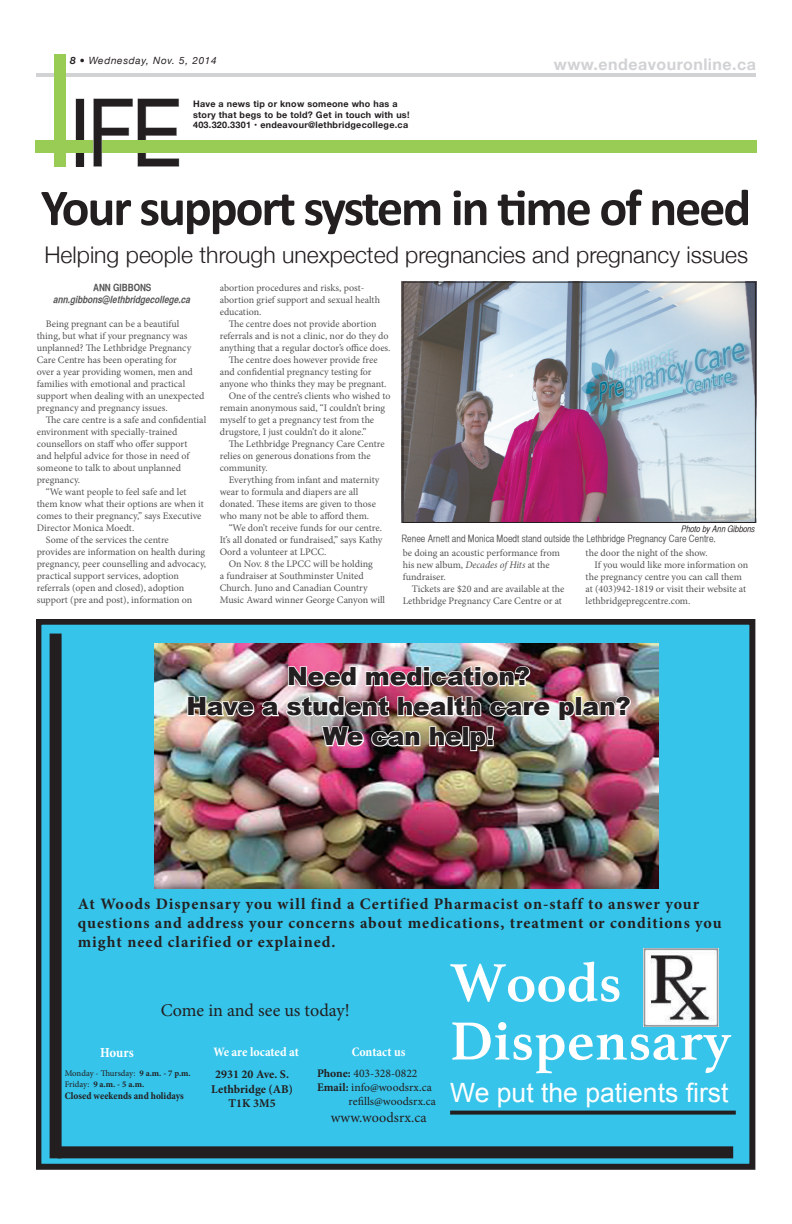
<style>
.page{position:relative;width:792px;height:1224px;background:#fff}
.page>*{position:absolute;margin:0;border:0;box-sizing:border-box;transform-origin:0 0}
.t1{font:94.4px "Helvetica Neue";color:#231f20;scale:.88 1}
.t2{font:700 56.6px/58.2px "Athelas";letter-spacing:.01em;color:#fff}
.t3{font:700 52px "Calibri";letter-spacing:-.04em;color:#231f20}
.t4{font:26.5px "Arial";color:#fff}
.t5{font:900 25px/30px "Arial";letter-spacing:-.01em;color:#231f20;text-align:center}
.t6{font:300 23px "Helvetica Neue";color:#231f20}
.t7{font:18px "Minion Pro";letter-spacing:-.005em;color:#231f20}
.t8{font:700 16px/19.2px "Minion Pro";letter-spacing:.06em;color:#231f20}
.t9{font:700 16px "Helvetica Neue";letter-spacing:.03em;color:#d1d2d4}
.t10{font:14.1px "Minion Pro";letter-spacing:.01em;color:#231f20}
.t11{font:700 condensed 14px "Minion Pro";letter-spacing:-.005em;color:#fff}
.t12{font:700 condensed 13px "Minion Pro";letter-spacing:-.005em;color:#fff}
.t13{font:700 11.9px/14.3px "Minion Pro";color:#231f20;text-align:center}
.t14{font:11.6px "Minion Pro";color:#231f20}
.t15{font:700 condensed 10.2px "Minion Pro";color:#231f20}
.t16{font:10px/12px "Minion Pro";color:#525352}
.t17{font:10px "Helvetica CY Plain";color:#525352}
.t18{font:italic 10px "Helvetica CY Bold";color:#525352}
.t19{font:italic 10px "Helvetica Neue";letter-spacing:.07em;color:#231f20}
.t20{font:10px "Helvetica CY Bold";color:#525352}
.t21{font:700 9px/10.8px "Helvetica Neue";letter-spacing:.03em;color:#231f20}
.t22{font:9px "Helvetica CY Oblique";color:#231f20}
.t23{font:8.7px/10.4px "Minion Pro";letter-spacing:-.005em;color:#231f20}
.s1{font-size:157.4px;color:#99cc54}
.s2{font-weight:700}
.s3{font-style:italic}
</style>
<div class="page">
<hr style="left:36px;top:73px;width:720px;height:4px;background:#d1d2d4">
<div style="left:35px;top:140px;width:49px;height:13px;background:#99cc53"></div>
<div style="left:78px;top:140px;width:43px;height:13px;background:#99cc54"></div>
<div style="left:76px;top:98px;width:8px;height:69px;border:1px solid #bcbdc0"></div>
<svg style="left:93px;top:98px;width:87px;height:69px"></svg>
<div style="left:121px;top:140px;width:636px;height:13px;background:#99cc54"></div>
<div style="left:36px;top:140px;width:49px;height:13px;background:#99cc54"></div>
<svg style="left:36px;top:620px;width:719px;height:550px;background:#35badd"></svg>
<div style="left:50px;top:634px;width:12px;height:524px;background:#231f20"></div>
<div style="left:58px;top:1146px;width:675px;height:12px;background:#231f20"></div>
<svg style="left:450px;top:1111px;width:286px;height:4px"></svg>
<img style="left:644px;top:948px;width:75px;height:79px">
<img style="left:155px;top:644px;width:504px;height:244px">
<svg style="left:287px;top:665px;width:71px;height:23px"></svg>
<img style="left:365px;top:664px;width:167px;height:24px">
<img style="left:186px;top:694px;width:446px;height:58px">
<img style="left:401px;top:282px;width:353px;height:241px">
<div style="left:402px;top:282px;width:354px;height:241px;border:1px solid #231f20"></div>
<h1 class="t1" style="left:44px;top:65px;width:158px"><span class="s1">l</span>IFE</h1>
<p class="t19" style="left:70px;top:54px;width:148px"><span class="s2">8</span> • Wednesday, Nov. 5, 2014</p>
<h3 class="t9" style="left:554px;top:52px;width:204px">www.endeavouronline.ca</h3>
<p class="t21" style="left:193px;top:98px;width:218px">Have a news tip or know someone who has a story that begs to be told? Get in touch with us!<br>403.320.3301 • endeavour@lethbridgecollege.ca</p>
<h3 class="t3" style="left:41px;top:175px;width:712px">Your support system in time of need</h3>
<h3 class="t6" style="left:44px;top:236px;width:705px">Helping people through unexpected pregnancies and pregnancy issues</h3>
<p class="t20" style="left:93px;top:281px;width:60px">ANN GIBBONS</p>
<p class="t18" style="left:54px;top:293px;width:138px">ann.gibbons@lethbridgecollege.ca</p>
<p class="t16" style="left:37px;top:318px;width:169px;text-indent:9px">Being pregnant can be a beautiful thing, but what if your pregnancy was unplanned? The Lethbridge Pregnancy Care Centre has been operating for<br>over a year providing women, men and families with emotional and practical support when dealing with an unexpected pregnancy and pregnancy issues.</p>
<p class="t16" style="left:46px;top:414px;width:162px">The care centre is a safe and confidential</p>
<p class="t16" style="left:37px;top:426px;width:142px">environment with specially-trained</p>
<p class="t16" style="left:37px;top:438px;width:152px">counsellors on staff who offer support</p>
<p class="t16" style="left:37px;top:450px;width:154px">and helpful advice for those in need of</p>
<p class="t16" style="left:37px;top:462px;width:146px">someone to talk to about unplanned</p>
<p class="t16" style="left:37px;top:474px;width:45px">pregnancy.</p>
<p class="t16" style="left:46px;top:486px;width:142px">“We want people to feel safe and let</p>
<p class="t16" style="left:37px;top:498px;width:169px">them know what their options are when it</p>
<p class="t16" style="left:37px;top:510px;width:166px">comes to their pregnancy,” says Executive</p>
<p class="t16" style="left:37px;top:522px;width:99px">Director Monica Moedt.</p>
<p class="t16" style="left:46px;top:534px;width:125px">Some of the services the centre</p>
<p class="t16" style="left:37px;top:546px;width:170px">provides are information on health during</p>
<p class="t16" style="left:37px;top:558px;width:171px">pregnancy, peer counselling and advocacy,</p>
<p class="t16" style="left:37px;top:570px;width:144px">practical support services, adoption</p>
<p class="t16" style="left:37px;top:582px;width:149px">referrals (open and closed), adoption</p>
<p class="t16" style="left:37px;top:594px;width:157px">support (pre and post), information on</p>
<p class="t16" style="left:220px;top:282px;width:162px">abortion procedures and risks, post&shy;abortion grief support and sexual health education.</p>
<p class="t16" style="left:229px;top:318px;width:149px">The centre does not provide abortion</p>
<p class="t16" style="left:220px;top:330px;width:170px">referrals and is not a clinic, nor do they do</p>
<p class="t16" style="left:220px;top:342px;width:172px">anything that a regular doctor’s office does.</p>
<p class="t16" style="left:229px;top:354px;width:150px">The centre does however provide free</p>
<p class="t16" style="left:220px;top:366px;width:153px">and confidential pregnancy testing for</p>
<p class="t16" style="left:220px;top:378px;width:168px">anyone who thinks they may be pregnant.</p>
<p class="t16" style="left:229px;top:390px;width:163px">One of the centre’s clients who wished to</p>
<p class="t16" style="left:220px;top:402px;width:167px">remain anonymous said, “I couldn’t bring</p>
<p class="t16" style="left:220px;top:414px;width:156px">myself to get a pregnancy test from the</p>
<p class="t16" style="left:220px;top:426px;width:148px">drugstore, I just couldn’t do it alone.”</p>
<p class="t16" style="left:229px;top:438px;width:157px">The Lethbridge Pregnancy Care Centre</p>
<p class="t16" style="left:220px;top:450px;width:152px">relies on generous donations from the</p>
<p class="t16" style="left:220px;top:462px;width:49px">community.</p>
<p class="t16" style="left:229px;top:474px;width:152px">Everything from infant and maternity</p>
<p class="t16" style="left:220px;top:486px;width:140px">wear to formula and diapers are all</p>
<p class="t16" style="left:220px;top:498px;width:158px">donated. These items are given to those</p>
<p class="t16" style="left:220px;top:510px;width:151px">who many not be able to afford them.</p>
<p class="t16" style="left:229px;top:522px;width:155px">“We don’t receive funds for our centre.</p>
<p class="t16" style="left:220px;top:534px;width:164px">It’s all donated or fundraised,” says Kathy</p>
<p class="t16" style="left:220px;top:546px;width:108px">Oord a volunteer at LPCC.</p>
<p class="t16" style="left:229px;top:558px;width:145px">On Nov. 8 the LPCC will be holding</p>
<p class="t16" style="left:220px;top:570px;width:145px">a fundraiser at Southminster United</p>
<p class="t16" style="left:220px;top:582px;width:150px">Church. Juno and Canadian Country</p>
<p class="t16" style="left:220px;top:594px;width:167px">Music Award winner George Canyon will</p>
<p class="t22" style="left:681px;top:523px;width:75px">Photo by Ann Gibbons</p>
<p class="t17" style="left:401px;top:532px;width:316px">Renee Arnett and Monica Moedt stand outside the Lethbridge Pregnancy Care Centre.</p>
<p class="t16" style="left:403px;top:547px;width:159px">be doing an acoustic performance from his new album, <span class="s3">Decades of Hits</span> at the fundraiser.</p>
<p class="t16" style="left:403px;top:583px;width:163px;text-align:right">Tickets are $20 and are available at the<br>Lethbridge Pregnancy Care Centre or at</p>
<p class="t16" style="left:586px;top:547px;width:124px">the door the night of the show.</p>
<p class="t16" style="left:595px;top:559px;width:155px">If you would like more information on</p>
<p class="t16" style="left:586px;top:571px;width:158px">the pregnancy centre you can call them</p>
<p class="t16" style="left:586px;top:583px;width:162px">at (403)942-1819 or visit their website at</p>
<p class="t16" style="left:586px;top:595px;width:106px">lethbridgepregcentre.com.</p>
<h3 class="t5" style="left:186px;top:661px;width:446px">Need medication?<br>Have a student health care plan?<br>We can help!</h3>
<h3 class="t8" style="left:78px;top:894px;width:645px">At Woods Dispensary you will find a Certified Pharmacist on-staff to answer your questions and address your concerns about medications, treatment or conditions you might need clarified or explained.</h3>
<h3 class="t7" style="left:161px;top:998px;width:190px">Come in and see us today!</h3>
<h3 class="t11" style="left:100px;top:1043px;width:35px">Hours</h3>
<h3 class="t12" style="left:213px;top:1043px;width:87px">We are located at</h3>
<h3 class="t12" style="left:352px;top:1043px;width:55px">Contact us</h3>
<p class="t23" style="left:65px;top:1068px;width:128px">Monday - Thursday: <span class="s2">9 a.m. - 7 p.m.<br></span>Friday: <span class="s2">9 a.m. - 5 a.m.</span></p>
<p class="t15" style="left:65px;top:1088px;width:121px">Closed weekends and holidays</p>
<p class="t13" style="left:211px;top:1067px;width:83px">2931 20 Ave. S.<br>Lethbridge (AB)<br>T1K 3M5</p>
<p class="t14" style="left:317px;top:1066px;width:102px"><span class="s2">Phone:</span> 403-328-0822</p>
<p class="t14" style="left:317px;top:1080px;width:116px"><span class="s2">Email:</span> info@woodsrx.ca</p>
<p class="t14" style="left:349px;top:1094px;width:89px">refills@woodsrx.ca</p>
<h3 class="t10" style="left:331px;top:1108px;width:97px">www.woodsrx.ca</h3>
<h2 class="t2" style="left:450px;top:952px;width:283px">Woods<br>Dispensary</h2>
<h3 class="t4" style="left:450px;top:1075px;width:280px">We put the patients first</h3>
</div>
